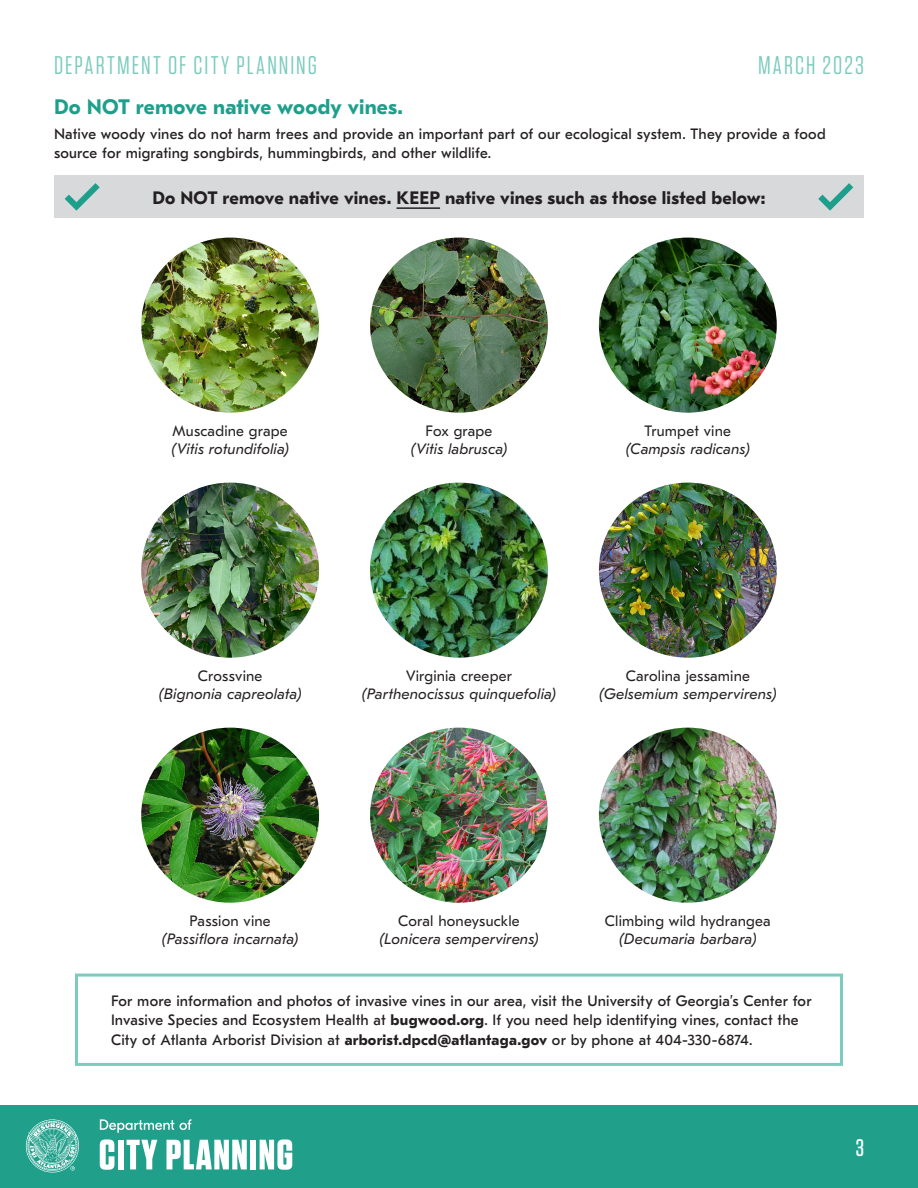
<style>
.page{position:relative;width:918px;height:1188px;background:#fff}
.page>*{position:absolute;margin:0;border:0;box-sizing:border-box;transform-origin:0 0}
.t1{font:25.5px "Tungsten";letter-spacing:.08em;color:#7bcbbe}
.t2{font:500 24px "Tungsten";color:#fff}
.t3{font:700 21px "GT Eesti Text";letter-spacing:.01em;color:#1e9f8c}
.t4{font:700 18px "GT Eesti Text";letter-spacing:.01em;color:#231f20}
.t5{font:15px/19.5px "GT Eesti Text";letter-spacing:.01em;color:#231f20}
.t6{font:italic 15px/18px "GT Eesti Text";letter-spacing:.01em;color:#231f20;text-align:center}
.t7{font:15px/18px "GT Eesti Text";letter-spacing:.01em;color:#231f20;text-align:center}
.s1{font-style:normal}
.s2{font-style:italic}
.s3{font-weight:700}
</style>
<div class="page">
<div style="left:0;top:1105px;width:918px;height:83px;background:#20a08b"></div>
<svg style="left:26px;top:1119px;width:53px;height:54px"></svg>
<svg style="left:100px;top:1139px;width:14px;height:31px"></svg>
<div style="left:118px;top:1140px;width:6px;height:29px;background:#fff"></div>
<svg style="left:127px;top:1140px;width:30px;height:29px"></svg>
<svg style="left:167px;top:1140px;width:80px;height:29px"></svg>
<div style="left:250px;top:1140px;width:6px;height:29px;background:#fff"></div>
<svg style="left:260px;top:1139px;width:32px;height:31px"></svg>
<svg style="left:100px;top:1119px;width:91px;height:14px"></svg>
<div style="left:75px;top:974px;width:768px;height:92px;border:3px solid #7bcbbe"></div>
<img style="left:141px;top:238px;width:178px;height:175px">
<img style="left:370px;top:238px;width:178px;height:175px">
<img style="left:599px;top:238px;width:178px;height:175px">
<img style="left:141px;top:483px;width:178px;height:175px">
<img style="left:370px;top:483px;width:178px;height:175px">
<img style="left:599px;top:483px;width:178px;height:175px">
<img style="left:141px;top:728px;width:178px;height:175px">
<img style="left:370px;top:728px;width:178px;height:175px">
<img style="left:599px;top:728px;width:178px;height:175px">
<div style="left:54px;top:176px;width:810px;height:42px;background:#d8d9db"></div>
<hr style="left:397px;top:207px;width:43px;height:2px;background:#231f20">
<svg style="left:65px;top:183px;width:35px;height:28px"></svg>
<svg style="left:818px;top:183px;width:35px;height:28px"></svg>
<p class="t1" style="left:54px;top:52px;width:264px">DEPARTMENT OF CITY PLANNING</p>
<p class="t1" style="left:758px;top:52px;width:107px">MARCH 2023</p>
<p class="t3" style="left:54px;top:96px;width:350px">Do NOT remove native woody vines.</p>
<p class="t5" style="left:54px;top:124px;width:773px">Native woody vines do not harm trees and provide an important part of our ecological system. They provide a food source for migrating songbirds, hummingbirds, and other wildlife.</p>
<p class="t4" style="left:152px;top:188px;width:615px">Do NOT remove native vines. KEEP native vines such as those listed below:</p>
<p class="t7" style="left:173px;top:423px;width:117px">Muscadine grape</p>
<p class="t6" style="left:171px;top:440px;width:120px">(Vitis rotundifolia)</p>
<p class="t7" style="left:426px;top:423px;width:68px">Fox grape</p>
<p class="t6" style="left:410px;top:440px;width:99px">(Vitis labrusca)</p>
<p class="t7" style="left:645px;top:423px;width:88px">Trumpet vine</p>
<p class="t6" style="left:626px;top:440px;width:126px">(Campsis radicans)</p>
<p class="t7" style="left:198px;top:668px;width:66px">Crossvine</p>
<p class="t6" style="left:159px;top:686px;width:145px">(Bignonia capreolata)</p>
<p class="t6" style="left:362px;top:668px;width:196px"><span class="s1">Virginia creeper </span>(Parthenocissus quinquefolia)</p>
<p class="t6" style="left:599px;top:668px;width:179px"><span class="s1">Carolina jessamine </span>(Gelsemium sempervirens)</p>
<p class="t7" style="left:190px;top:913px;width:83px">Passion vine</p>
<p class="t6" style="left:162px;top:931px;width:139px">(Passiflora incarnata)</p>
<p class="t6" style="left:379px;top:913px;width:161px"><span class="s1">Coral honeysuckle </span>(Lonicera sempervirens)</p>
<p class="t7" style="left:605px;top:913px;width:167px">Climbing wild hydrangea <span class="s2">(Decumaria barbara)</span></p>
<p class="t5" style="left:111px;top:991px;width:702px">For more information and photos of invasive vines in our area, visit the University of Georgia’s Center for<br>Invasive Species and Ecosystem Health at <span class="s3">bugwood.org</span>. If you need help identifying vines, contact the<br>City of Atlanta Arborist Division at <span class="s3">arborist.dpcd@atlantaga.gov</span> or by phone at 404-330-6874.</p>
<p class="t2" style="left:856px;top:1135px;width:10px">3</p>
</div>
